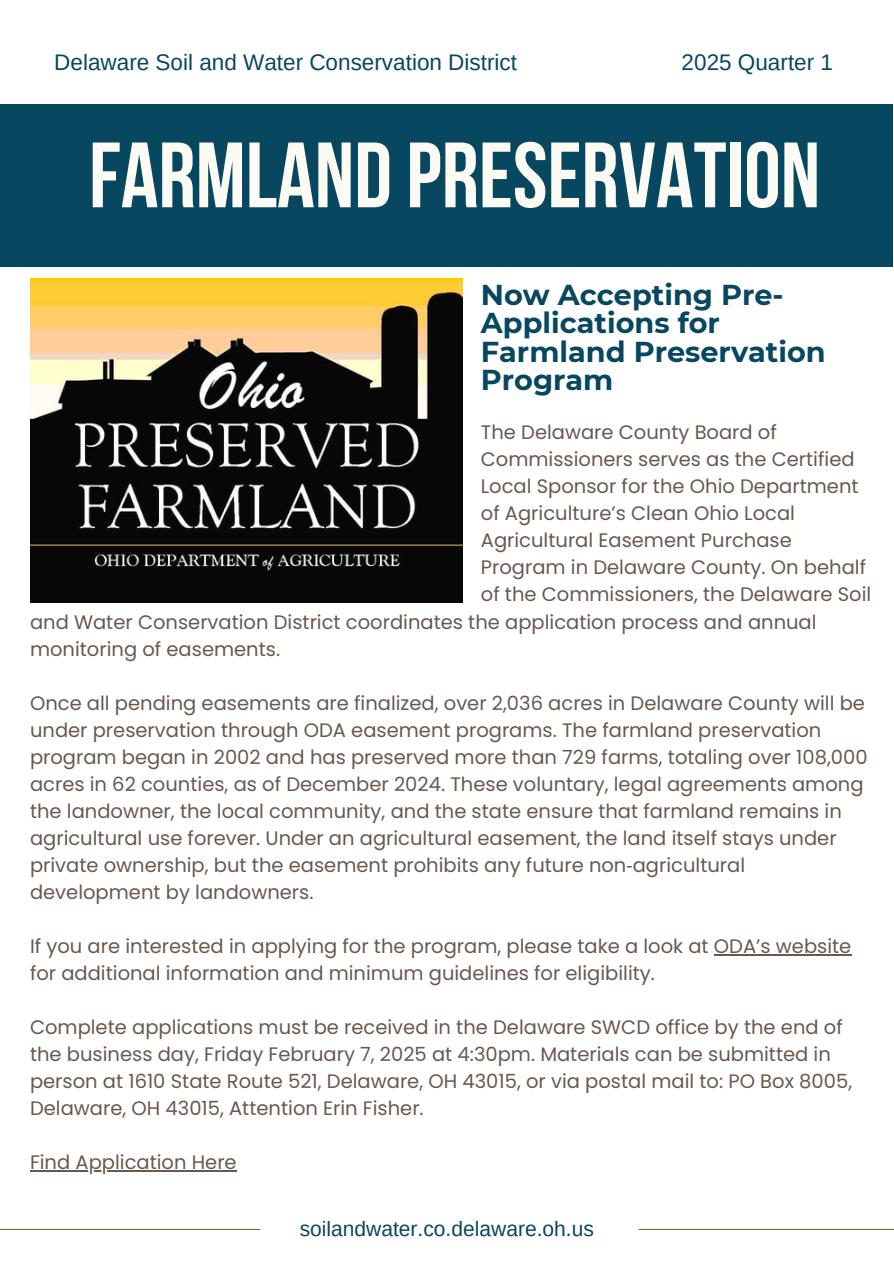
<style>
.page{position:relative;width:894px;height:1264px;background:#fff}
.page>*{position:absolute;margin:0;border:0;box-sizing:border-box;transform-origin:0 0}
.t1{font:700 92.4px "Bebas Neue";color:#fbfaf3}
.t2{font:700 28.65px/28.2px "Montserrat";color:#084760}
.t3{font:22.5px "Arimo";color:#084760}
.t4{font:21px "Arimo";color:#084760}
.t5{font:19.5px/27px "Poppins";color:#6a584d}
.s1{font-family:"Noto Sans"}
</style>
<div class="page">
<hr style="left:0;top:1228px;width:260px;height:1px;background:#687636">
<hr style="left:638px;top:1228px;width:255px;height:1px;background:#687636">
<div style="left:0;top:104px;width:892px;height:162px;background:#084760"></div>
<img style="left:30px;top:279px;width:432px;height:324px">
<hr style="left:713px;top:954px;width:138px;height:1px;background:#6a584d">
<hr style="left:30px;top:1170px;width:207px;height:1px;background:#6a584d">
<h3 class="t3" style="left:54px;top:49px;width:464px">Delaware Soil and Water Conservation District</h3>
<h3 class="t3" style="left:681px;top:49px;width:153px">2025 Quarter 1</h3>
<p class="t1" style="left:89px;top:138px;width:732px">FARMLAND PRESERVATION</p>
<h2 class="t2" style="left:480px;top:281px;width:346px">Now Accepting Pre-<br>Applications for<br>Farmland Preservation<br>Program</h2>
<p class="t5" style="left:480px;top:419px;width:392px">The Delaware County Board of Commissioners serves as the Certified Local Sponsor for the Ohio Department of Agriculture’s Clean Ohio Local Agricultural Easement Purchase Program in Delaware County. On behalf of the Commissioners, the Delaware Soil</p>
<p class="t5" style="left:30px;top:608px;width:787px">and Water Conservation District coordinates the application process and annual monitoring of easements.</p>
<p class="t5" style="left:30px;top:689px;width:838px">Once all pending easements are finalized, over 2,036 acres in Delaware County will be under preservation through ODA easement programs. The farmland preservation program began in 2002 and has preserved more than 729 farms, totaling over 108,000 acres in 62 counties, as of December 2024. These voluntary, legal agreements among the landowner, the local community, and the state ensure that farmland remains in agricultural use forever. Under an agricultural easement, the land itself stays under private ownership, but the easement prohibits any future non<span class="s1">‐</span>agricultural development by landowners.</p>
<p class="t5" style="left:30px;top:932px;width:822px">If you are interested in applying for the program, please take a look at ODA’s website for additional information and minimum guidelines for eligibility.</p>
<p class="t5" style="left:30px;top:1013px;width:823px">Complete applications must be received in the Delaware SWCD office by the end of the business day, Friday February 7, 2025 at 4:30pm. Materials can be submitted in person at 1610 State Route 521, Delaware, OH 43015, or via postal mail to: PO Box 8005, Delaware, OH 43015, Attention Erin Fisher.</p>
<p class="t5" style="left:30px;top:1148px;width:208px">Find Application Here</p>
<h1 class="t4" style="left:299px;top:1216px;width:296px">soilandwater.co.delaware.oh.us</h1>
</div>
